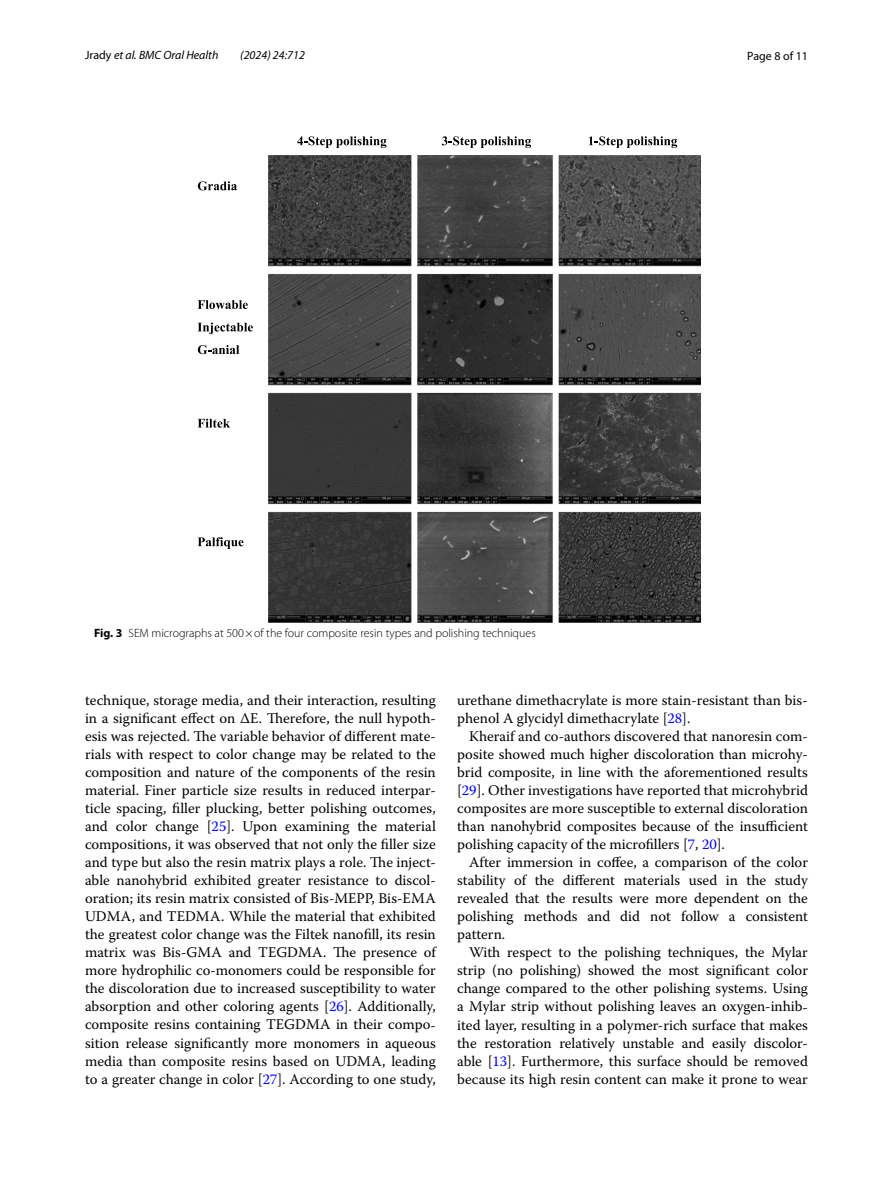
<style>
.page{position:relative;width:893px;height:1187px;background:#fff}
.page>*{position:absolute;margin:0;border:0;box-sizing:border-box;transform-origin:0 0}
.t1{font:14.7px/18px "Warnock Pro";color:#000;text-align:justify}
.t2{font:300 12px "Myriad Pro";color:#000}
.t3{font:italic 12px "Myriad Pro";color:#000}
.t4{font:12px "Myriad Pro";color:#000}
.s1{font-style:normal}
.s2{font-weight:700}
.s3{color:#00f}
</style>
<div class="page">
<img style="left:269px;top:155px;width:432px;height:467px">
<svg style="left:297px;top:136px;width:89px;height:12px"></svg>
<svg style="left:442px;top:136px;width:89px;height:12px"></svg>
<svg style="left:589px;top:136px;width:88px;height:12px"></svg>
<svg style="left:198px;top:181px;width:39px;height:9px"></svg>
<svg style="left:198px;top:300px;width:50px;height:9px"></svg>
<svg style="left:198px;top:322px;width:55px;height:12px"></svg>
<svg style="left:198px;top:345px;width:41px;height:9px"></svg>
<svg style="left:198px;top:418px;width:32px;height:9px"></svg>
<svg style="left:198px;top:537px;width:45px;height:12px"></svg>
<p class="t3" style="left:85px;top:48px;width:135px"><span class="s1">Jrady</span> et al. BMC Oral Health</p>
<p class="t3" style="left:240px;top:48px;width:66px">(2024) 24:712</p>
<p class="t4" style="left:747px;top:48px;width:62px">Page 8 of 11</p>
<p class="t2" style="left:94px;top:626px;width:443px"><span class="s2">Fig. 3</span> SEM micrographs at 500×of the four composite resin types and polishing techniques</p>
<p class="t1" style="left:85px;top:691px;width:352px">technique, storage media, and their interaction, resulting in a significant effect on ΔE. Therefore, the null hypoth&shy;esis was rejected. The variable behavior of different mate&shy;rials with respect to color change may be related to the composition and nature of the components of the resin material. Finer particle size results in reduced interpar&shy;ticle spacing, filler plucking, better polishing outcomes, and color change [<span class="s3">25</span>]. Upon examining the material compositions, it was observed that not only the filler size and type but also the resin matrix plays a role. The inject&shy;able nanohybrid exhibited greater resistance to discol&shy;oration; its resin matrix consisted of Bis-MEPP, Bis-EMA UDMA, and TEDMA. While the material that exhibited the greatest color change was the Filtek nanofill, its resin matrix was Bis-GMA and TEGDMA. The presence of more hydrophilic co-monomers could be responsible for the discoloration due to increased susceptibility to water absorption and other coloring agents [<span class="s3">26</span>]. Additionally, composite resins containing TEGDMA in their compo&shy;sition release significantly more monomers in aqueous media than composite resins based on UDMA, leading to a greater change in color [<span class="s3">27</span>]. According to one study,</p>
<p class="t1" style="left:457px;top:691px;width:352px">urethane dimethacrylate is more stain-resistant than bis&shy;phenol A glycidyl dimethacrylate [<span class="s3">28</span>].</p>
<p class="t1" style="left:457px;top:727px;width:352px;text-indent:12px">Kheraif and co-authors discovered that nanoresin com&shy;posite showed much higher discoloration than microhy&shy;brid composite, in line with the aforementioned results [<span class="s3">29</span>]. Other investigations have reported that microhybrid composites are more susceptible to external discoloration than nanohybrid composites because of the insufficient polishing capacity of the microfillers [<span class="s3">7</span>, <span class="s3">20</span>].</p>
<p class="t1" style="left:457px;top:853px;width:352px;text-indent:12px">After immersion in coffee, a comparison of the color stability of the different materials used in the study revealed that the results were more dependent on the polishing methods and did not follow a consistent pattern.</p>
<p class="t1" style="left:457px;top:943px;width:352px;text-indent:12px">With respect to the polishing techniques, the Mylar strip (no polishing) showed the most significant color change compared to the other polishing systems. Using a Mylar strip without polishing leaves an oxygen-inhib&shy;ited layer, resulting in a polymer-rich surface that makes the restoration relatively unstable and easily discolor&shy;able [<span class="s3">13</span>]. Furthermore, this surface should be removed because its high resin content can make it prone to wear</p>
</div>
